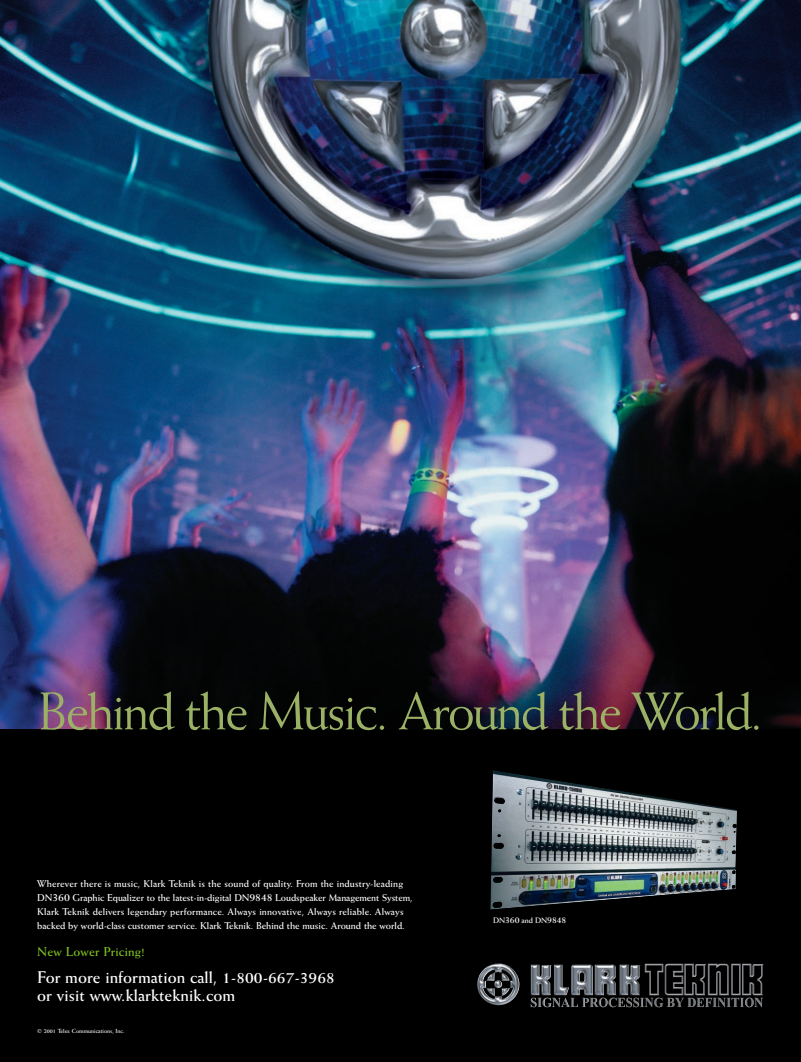
<style>
.page{position:relative;width:801px;height:1062px;background:#fff}
.page>*{position:absolute;margin:0;border:0;box-sizing:border-box;transform-origin:0 0}
.t1{font:54px "Weiss BT";letter-spacing:-.045em;color:#9bb165}
.t2{font:700 17px/18px "Weiss BT";color:#fff}
.t3{font:700 13px "Weiss BT";letter-spacing:.01em;color:#80c31c}
.t4{font:700 10px/14px "Weiss BT";letter-spacing:.01em;color:#fff}
.t5{font:700 8px "Weiss BT";letter-spacing:-.01em;color:#fff}
.t6{font:700 6px "Weiss BT";letter-spacing:-.005em;color:#fff}
.s1{font-size:11.5px}
.s2{font-size:9.5px}
</style>
<div class="page">
<img style="left:0;top:0;width:801px;height:729px">
<div style="left:0;top:729px;width:801px;height:333px;background:#000"></div>
<img style="left:490px;top:770px;width:247px;height:140px">
<img style="left:675px;top:964px;width:89px;height:43px">
<h1 class="t1" style="left:38px;top:691px;width:727px">Behind the Music. Around the World.</h1>
<p class="t4" style="left:37px;top:878px;width:377px">Wherever there is music, Klark Teknik is the sound of quality. From the industry-leading DN<span class="s1">360</span> Graphic Equalizer to the latest-in-digital DN<span class="s1">9848</span> Loudspeaker Management System, Klark Teknik delivers legendary performance. Always innovative, Always reliable. Always backed by world-class customer service. Klark Teknik. Behind the music. Around the world.</p>
<h3 class="t3" style="left:37px;top:947px;width:109px">New Lower Pricing!</h3>
<h2 class="t2" style="left:37px;top:970px;width:299px">For more information call, 1-800-667-3968 or visit www.klarkteknik.com</h2>
<p class="t6" style="left:37px;top:1028px;width:89px">© 2001 Telex Communications, Inc.</p>
<p class="t5" style="left:493px;top:917px;width:75px">DN<span class="s2">360</span> and DN<span class="s2">9848</span></p>
</div>
